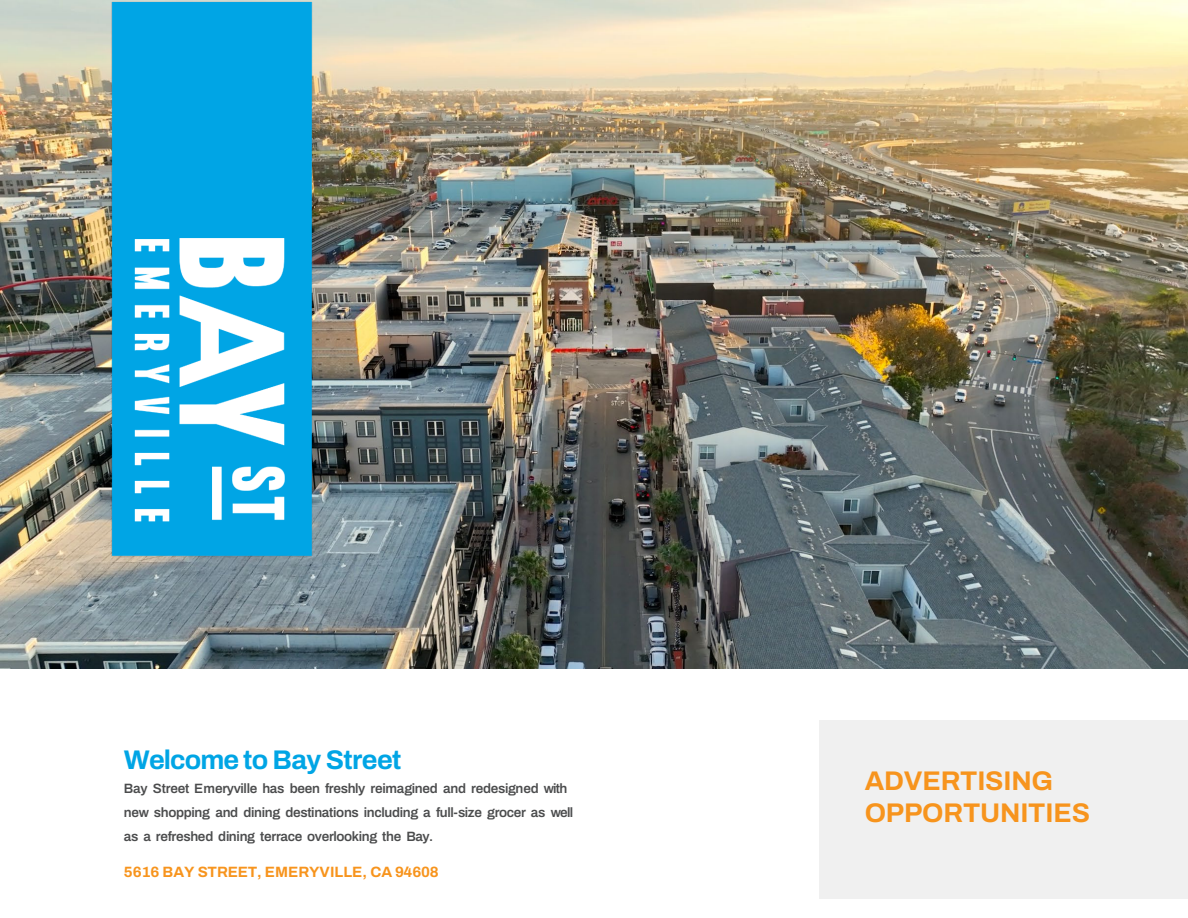
<style>
.page{position:relative;width:1188px;height:918px;background:#fff}
.page>*{position:absolute;margin:0;border:0;box-sizing:border-box;transform-origin:0 0}
.t1{font:700 27px/31.5px "Archivo";letter-spacing:-.01em;color:#f7941d}
.t2{font:700 27px "Archivo";letter-spacing:-.025em;color:#00a5e5}
.t3{font:700 15px "Archivo";letter-spacing:-.005em;color:#f7941d}
.t4{font:600 13.5px/24px "Archivo";letter-spacing:-.025em;color:#4b4c4d}
</style>
<div class="page">
<img style="left:0;top:0;width:1188px;height:668px">
<div style="left:819px;top:720px;width:369px;height:179px;background:#f0f0f0"></div>
<img style="left:100px;top:0;width:228px;height:567px">
<p class="t2" style="left:124px;top:740px;width:279px">Welcome to Bay Street</p>
<p class="t4" style="left:124px;top:776px;width:451px">Bay Street Emeryville has been freshly reimagined and redesigned with new shopping and dining destinations including a full-size grocer as well as a refreshed dining terrace overlooking the Bay.</p>
<p class="t3" style="left:124px;top:861px;width:316px">5616 BAY STREET, EMERYVILLE, CA 94608</p>
<p class="t1" style="left:865px;top:765px;width:227px">ADVERTISING<br>OPPORTUNITIES</p>
</div>
